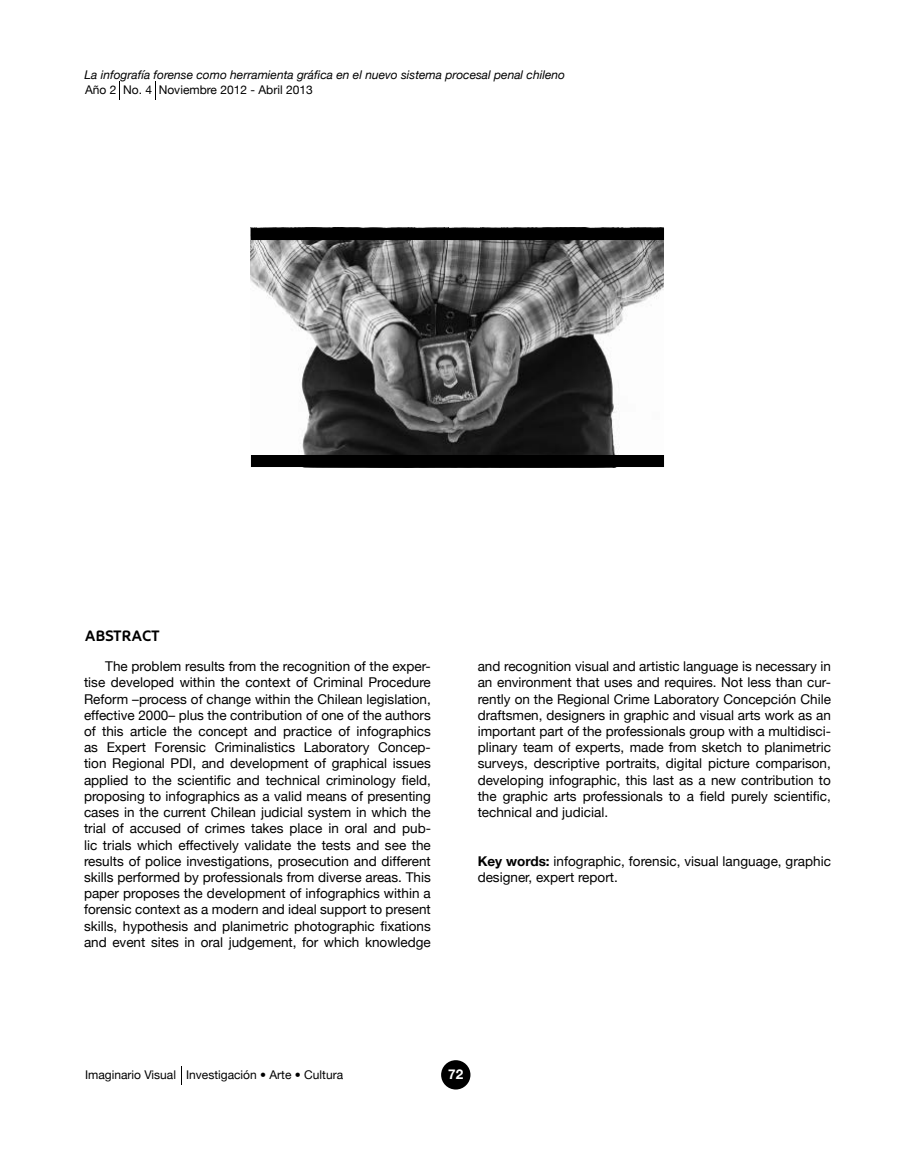
<style>
.page{position:relative;width:915px;height:1149px;background:#fff}
.page>*{position:absolute;margin:0;border:0;box-sizing:border-box;transform-origin:0 0}
.t1{font:700 15px "Oblik";color:#000}
.t2{font:13.5px/16.2px "Helvetica Neue";color:#000;text-align:justify}
.t3{font:700 13.5px "Helvetica Neue";color:#fff}
.t4{font:italic 12px "Helvetica Neue";color:#000}
.t5{font:12px "Helvetica Neue";color:#000}
.s1{font-weight:700}
</style>
<div class="page">
<div style="left:441px;top:1059px;width:29px;height:30px;background:#000;border-radius:50%"></div>
<svg style="left:119px;top:81px;width:1px;height:18px"></svg>
<svg style="left:155px;top:81px;width:1px;height:18px"></svg>
<svg style="left:181px;top:1066px;width:1px;height:18px"></svg>
<img style="left:250px;top:228px;width:413px;height:239px">
<div style="left:251px;top:455px;width:412px;height:12px;background:#000"></div>
<div style="left:251px;top:228px;width:412px;height:12px;background:#000"></div>
<p class="t4" style="left:85px;top:67px;width:482px">La infografía forense como herramienta gráfica en el nuevo sistema procesal penal chileno</p>
<p class="t5" style="left:85px;top:82px;width:229px">Año 2 No. 4 Noviembre 2012 - Abril 2013</p>
<p class="t1" style="left:85px;top:627px;width:76px">ABSTRACT</p>
<p class="t2" style="left:84px;top:658px;width:348px;text-indent:21px">The problem results from the recognition of the exper&shy;tise developed within the context of Criminal Procedure Reform –process of change within the Chilean legislation, effective 2000– plus the contribution of one of the authors of this article the concept and practice of infographics as Expert Forensic Criminalistics Laboratory Concep&shy;tion Regional PDI, and development of graphical issues applied to the scientific and technical criminology field, proposing to infographics as a valid means of presenting cases in the current Chilean judicial system in which the trial of accused of crimes takes place in oral and pub&shy;lic trials which effectively validate the tests and see the results of police investigations, prosecution and different skills performed by professionals from diverse areas. This paper proposes the development of infographics within a forensic context as a modern and ideal support to present skills, hypothesis and planimetric photographic fixations and event sites in oral judgement, for which knowledge</p>
<p class="t2" style="left:477px;top:658px;width:354px">and recognition visual and artistic language is necessary in an environment that uses and requires. Not less than cur&shy;rently on the Regional Crime Laboratory Concepción Chile draftsmen, designers in graphic and visual arts work as an important part of the professionals group with a multidisci&shy;plinary team of experts, made from sketch to planimetric surveys, descriptive portraits, digital picture comparison, developing infographic, this last as a new contribution to the graphic arts professionals to a field purely scientific, technical and judicial.</p>
<p class="t2" style="left:477px;top:852px;width:354px"><span class="s1">Key words:</span> infographic, forensic, visual language, graphic designer, expert report.</p>
<p class="t5" style="left:85px;top:1067px;width:259px">Imaginario Visual Investigación • Arte • Cultura</p>
<p class="t3" style="left:448px;top:1065px;width:17px">72</p>
</div>
